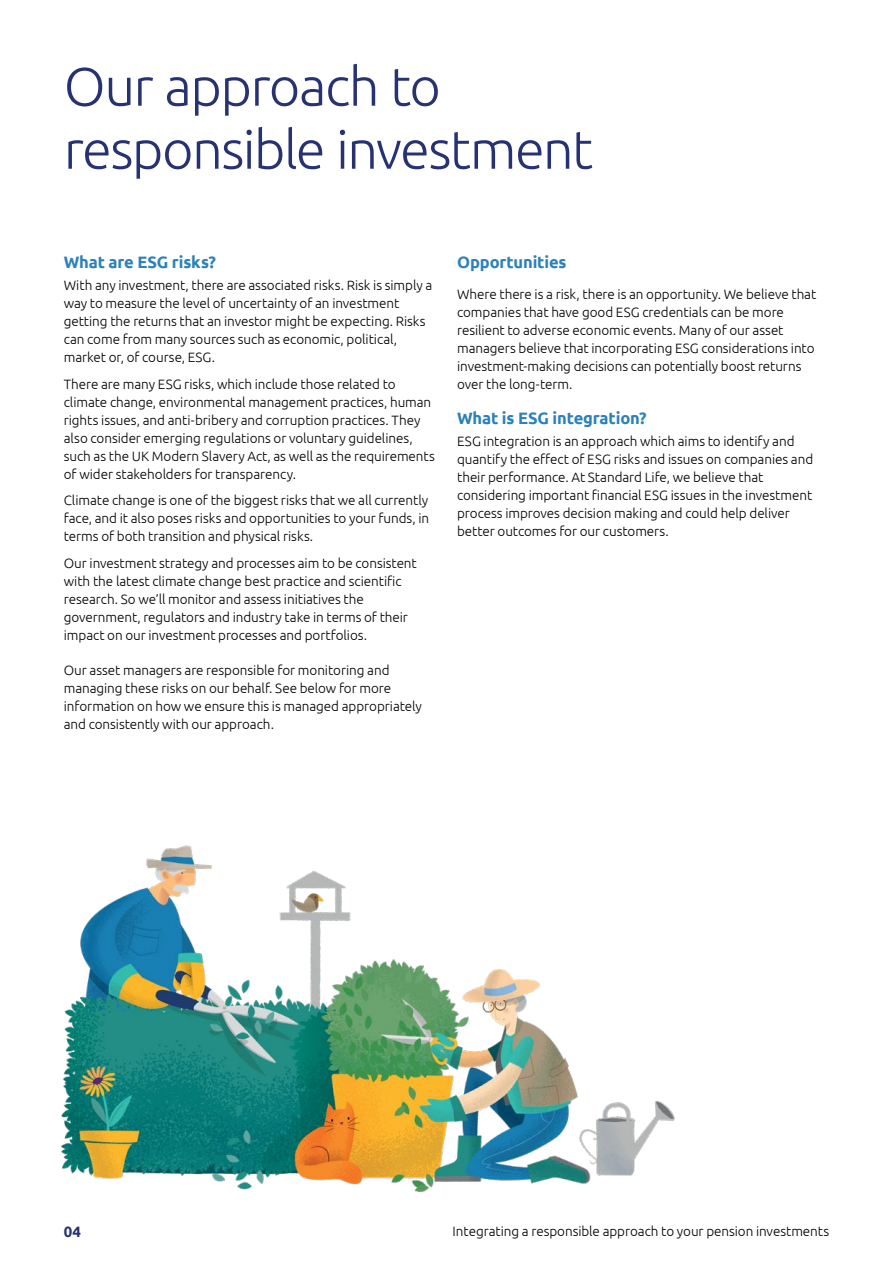
<style>
.page{position:relative;width:893px;height:1263px;background:#fff}
.page>*{position:absolute;margin:0;border:0;box-sizing:border-box;transform-origin:0 0}
.t1{font:300 54px/63px "Ubuntu";letter-spacing:-.03em;color:#263272}
.t2{font:700 16.5px "Ubuntu";letter-spacing:-.01em;color:#2b81b8}
.t3{font:700 15px "Ubuntu";color:#263272}
.t4{font:300 13.5px/18px "Ubuntu";letter-spacing:-.005em;color:#000}
</style>
<div class="page">
<img style="left:60px;top:845px;width:615px;height:347px">
<h1 class="t1" style="left:64px;top:54px;width:531px">Our approach to responsible investment</h1>
<p class="t2" style="left:64px;top:252px;width:154px">What are ESG risks?</p>
<p class="t4" style="left:64px;top:276px;width:370px">With any investment, there are associated risks. Risk is simply a way to measure the level of uncertainty of an investment getting the returns that an investor might be expecting. Risks can come from many sources such as economic, political, market or, of course, ESG.</p>
<p class="t4" style="left:64px;top:375px;width:373px">There are many ESG risks, which include those related to climate change, environmental management practices, human rights issues, and anti-bribery and corruption practices. They also consider emerging regulations or voluntary guidelines, such as the UK Modern Slavery Act, as well as the requirements of wider stakeholders for transparency.</p>
<p class="t4" style="left:64px;top:491px;width:367px;text-align:justify">Climate change is one of the biggest risks that we all currently face, and it also poses risks and opportunities to your funds, in terms of both transition and physical risks.</p>
<p class="t4" style="left:64px;top:553px;width:354px">Our investment strategy and processes aim to be consistent with the latest climate change best practice and scientific research. So we’ll monitor and assess initiatives the government, regulators and industry take in terms of their impact on our investment processes and portfolios.</p>
<p class="t4" style="left:64px;top:660px;width:360px">Our asset managers are responsible for monitoring and managing these risks on our behalf. See below for more information on how we ensure this is managed appropriately and consistently with our approach.</p>
<p class="t2" style="left:457px;top:252px;width:111px">Opportunities</p>
<p class="t4" style="left:457px;top:285px;width:361px">Where there is a risk, there is an opportunity. We believe that companies that have good ESG credentials can be more resilient to adverse economic events. Many of our asset managers believe that incorporating ESG considerations into investment-making decisions can potentially boost returns over the long-term.</p>
<p class="t2" style="left:457px;top:408px;width:191px">What is ESG integration?</p>
<p class="t4" style="left:457px;top:432px;width:358px">ESG integration is an approach which aims to identify and quantify the effect of ESG risks and issues on companies and their performance. At Standard Life, we believe that considering important financial ESG issues in the investment process improves decision making and could help deliver better outcomes for our customers.</p>
<p class="t3" style="left:64px;top:1222px;width:19px">04</p>
<p class="t4" style="left:453px;top:1222px;width:378px">Integrating a responsible approach to your pension investments</p>
</div>
